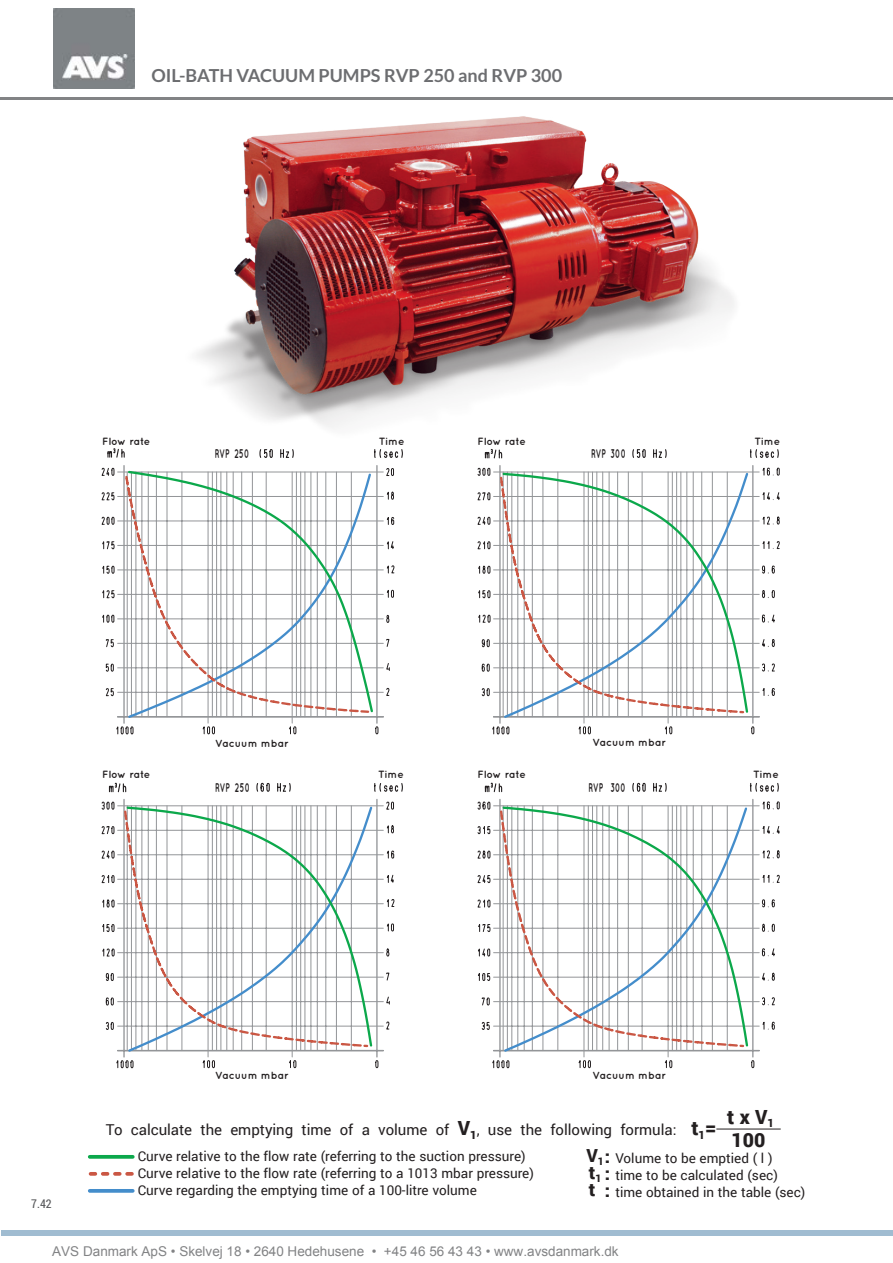
<style>
.page{position:relative;width:893px;height:1263px;background:#fff}
.page>*{position:absolute;margin:0;border:0;box-sizing:border-box;transform-origin:0 0}
.t1{font:900 19.5px/23.1px "Roboto";color:#231f20}
.t2{font:700 18px "Lato";color:#6c6d70}
.t3{font:15px "Roboto";color:#231f20}
.t4{font:13.5px "Roboto";color:#231f20}
.t5{font:13.5px "Arial";color:#828385}
.t6{font:700 12.6px "Quicksand";letter-spacing:.01em;color:#231f20;scale:.6 1}
.t7{font:12px "Roboto Condensed";color:#57585a}
.t8{font:700 10.5px "Quicksand";color:#231f20}
.s1{font-weight:900;font-size:19.5px}
.s2{font-weight:900;font-size:18px}
</style>
<div class="page">
<img style="left:196px;top:116px;width:538px;height:312px">
<svg style="left:492px;top:1057px;width:263px;height:11px"></svg>
<svg style="left:116px;top:1057px;width:263px;height:12px"></svg>
<hr style="left:499px;top:799px;width:2px;height:258px;background:#939598">
<hr style="left:752px;top:799px;width:1px;height:258px;background:#939598">
<hr style="left:494px;top:1050px;width:265px;height:1px;background:#939598">
<hr style="left:583px;top:806px;width:1px;height:251px;background:#939598">
<hr style="left:668px;top:806px;width:1px;height:251px;background:#939598">
<hr style="left:123px;top:799px;width:2px;height:258px;background:#939598">
<hr style="left:376px;top:799px;width:2px;height:258px;background:#939598">
<hr style="left:118px;top:1050px;width:265px;height:1px;background:#939598">
<hr style="left:208px;top:806px;width:1px;height:251px;background:#939598">
<hr style="left:292px;top:806px;width:1px;height:251px;background:#939598">
<svg style="left:502px;top:1048px;width:247px;height:6px"></svg>
<svg style="left:126px;top:1048px;width:248px;height:6px"></svg>
<svg style="left:101px;top:448px;width:679px;height:600px"></svg>
<svg style="left:501px;top:471px;width:249px;height:243px"></svg>
<svg style="left:501px;top:805px;width:249px;height:243px"></svg>
<svg style="left:126px;top:469px;width:249px;height:245px"></svg>
<svg style="left:125px;top:805px;width:249px;height:243px"></svg>
<hr style="left:716px;top:1129px;width:65px;height:1px;background:#231f20">
<svg style="left:90px;top:1155px;width:43px;height:4px"></svg>
<svg style="left:91px;top:1172px;width:4px;height:4px"></svg>
<svg style="left:103px;top:1172px;width:5px;height:4px"></svg>
<svg style="left:115px;top:1172px;width:5px;height:4px"></svg>
<svg style="left:127px;top:1172px;width:5px;height:4px"></svg>
<svg style="left:90px;top:1189px;width:43px;height:4px"></svg>
<img style="left:54px;top:8px;width:80px;height:81px">
<h2 class="t2" style="left:151px;top:65px;width:412px">OIL-BATH VACUUM PUMPS RVP 250 and RVP 300</h2>
<p class="t8" style="left:102px;top:435px;width:50px">Flow rate</p>
<p class="t6" style="left:215px;top:446px;width:60px">RVP 250</p>
<p class="t8" style="left:379px;top:435px;width:27px">Time</p>
<p class="t8" style="left:477px;top:435px;width:50px">Flow rate</p>
<p class="t6" style="left:591px;top:446px;width:60px">RVP 300</p>
<p class="t8" style="left:754px;top:435px;width:27px">Time</p>
<p class="t8" style="left:102px;top:768px;width:50px">Flow rate</p>
<p class="t8" style="left:215px;top:737px;width:75px">Vacuum mbar</p>
<p class="t8" style="left:378px;top:768px;width:27px">Time</p>
<p class="t8" style="left:477px;top:768px;width:50px">Flow rate</p>
<p class="t8" style="left:592px;top:736px;width:75px">Vacuum mbar</p>
<p class="t6" style="left:215px;top:780px;width:60px">RVP 250</p>
<p class="t6" style="left:588px;top:780px;width:64px">RVP 300</p>
<p class="t8" style="left:753px;top:768px;width:27px">Time</p>
<p class="t7" style="left:31px;top:1196px;width:22px">7.42</p>
<p class="t8" style="left:215px;top:1069px;width:75px">Vacuum mbar</p>
<p class="t8" style="left:592px;top:1069px;width:75px">Vacuum mbar</p>
<p class="t3" style="left:106px;top:1119px;width:612px">To calculate the emptying time of a volume of <span class="s1">V</span><sub>1</sub>, use the following formula: <span class="s1">t</span><sub>1</sub><span class="s1">=</span></p>
<h1 class="t1" style="left:727px;top:1104px;width:48px">t x V<sub>1<br></sub>100</h1>
<p class="t4" style="left:138px;top:1146px;width:389px">Curve relative to the flow rate (referring to the suction pressure)</p>
<p class="t4" style="left:586px;top:1149px;width:188px"><span class="s2">V</span><sub>1</sub><span class="s2">:</span> Volume to be emptied ( l )</p>
<p class="t4" style="left:138px;top:1163px;width:398px">Curve relative to the flow rate (referring to a 1013 mbar pressure)</p>
<p class="t4" style="left:589px;top:1166px;width:191px"><span class="s2">t</span><sub>1</sub> <span class="s2">:</span> time to be calculated (sec)</p>
<p class="t4" style="left:138px;top:1180px;width:341px">Curve regarding the emptying time of a 100-litre volume</p>
<p class="t4" style="left:589px;top:1183px;width:218px"><span class="s2">t :</span> time obtained in the table (sec)</p>
<p class="t5" style="left:52px;top:1243px;width:568px">AVS Danmark ApS • Skelvej 18 • 2640 Hedehusene • +45 46 56 43 43 • www.avsdanmark.dk</p>
</div>
